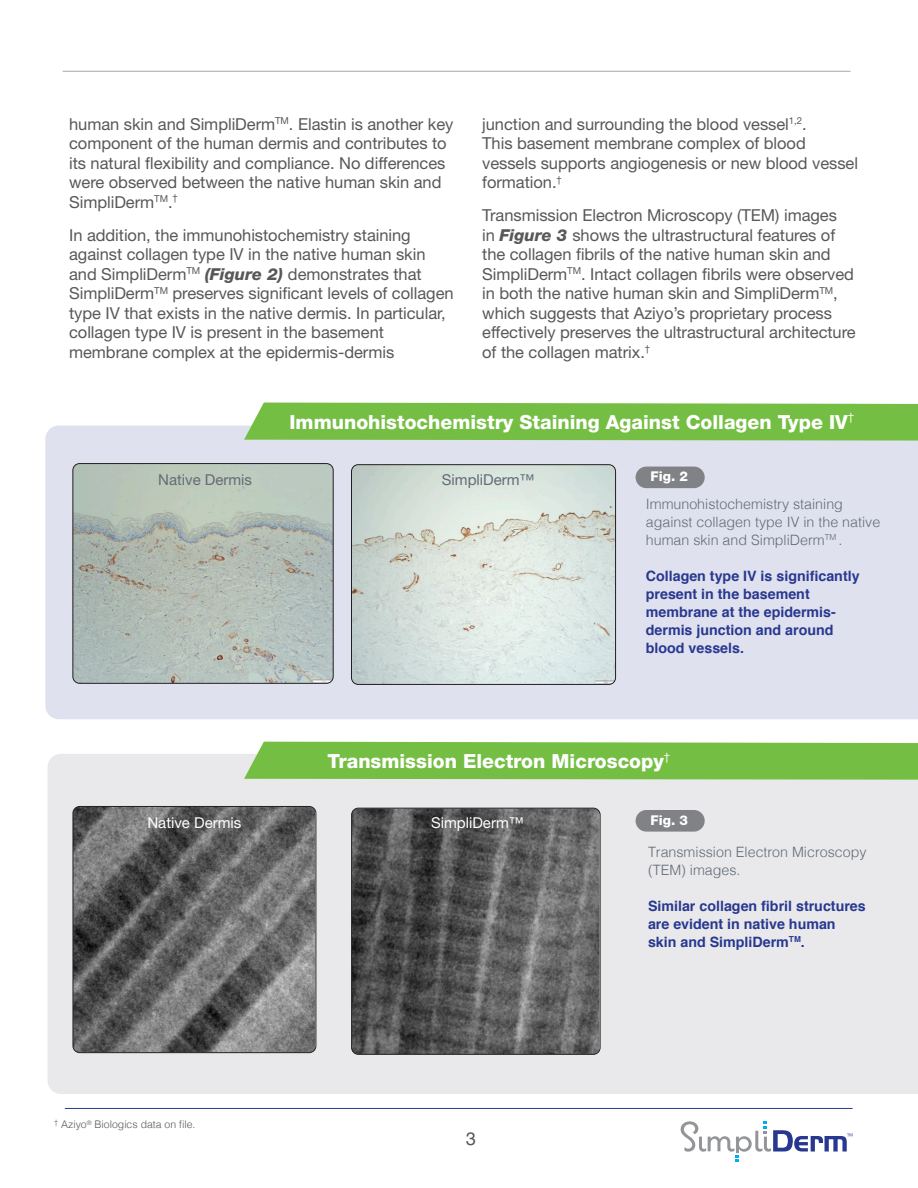
<style>
.page{position:relative;width:918px;height:1188px;background:#fff}
.page>*{position:absolute;margin:0;border:0;box-sizing:border-box;transform-origin:0 0}
.t1{font:800 19.5px "Helvetica Neue";color:#fff}
.t2{font:18px "Helvetica LT Std";color:#57585a}
.t3{font:16.5px/19.5px "Helvetica Neue";letter-spacing:-.005em;color:#57585a}
.t4{font:15px "Helvetica Neue";color:#626b78}
.t5{font:15px "Helvetica Neue";color:#fff}
.t6{font:700 14.25px/18px "Helvetica";color:#283890}
.t7{font:300 14.25px/18px "Helvetica";color:#626b78}
.t8{font:800 13.5px "Helvetica Neue";color:#fff}
.t9{font:300 10.5px "Helvetica";color:#57585a}
.s1{font-weight:800;font-style:italic}
</style>
<div class="page">
<hr style="left:65px;top:1108px;width:788px;height:1px;background:#253f8e">
<svg style="left:681px;top:1121px;width:172px;height:41px"></svg>
<div style="left:680px;top:1155px;width:48px;height:12px;background:#fff"></div>
<div style="left:45px;top:426px;width:873px;height:293px;background:#e0e1ee"></div>
<div style="left:48px;top:754px;width:870px;height:340px;background:#e9e9eb"></div>
<img style="left:73px;top:464px;width:260px;height:219px">
<div style="left:73px;top:463px;width:260px;height:221px;border:1px solid #231f20;border-radius:7px"></div>
<img style="left:73px;top:806px;width:242px;height:247px">
<div style="left:73px;top:806px;width:243px;height:247px;border:1px solid #231f20;border-radius:7px"></div>
<img style="left:352px;top:465px;width:264px;height:219px">
<div style="left:351px;top:464px;width:265px;height:221px;border:1px solid #231f20;border-radius:7px"></div>
<img style="left:352px;top:808px;width:248px;height:246px">
<div style="left:351px;top:808px;width:249px;height:247px;border:1px solid #231f20;border-radius:7px"></div>
<hr style="left:63px;top:71px;width:787px;height:1px;background:#a8a9ad">
<div style="left:244px;top:403px;width:674px;height:38px;background:#74bf43"></div>
<div style="left:244px;top:742px;width:674px;height:38px;background:#74bf43"></div>
<div style="left:636px;top:810px;width:69px;height:22px;background:#808285;border-radius:11px"></div>
<div style="left:636px;top:467px;width:69px;height:21px;background:#808285;border-radius:11px"></div>
<p class="t3" style="left:69px;top:114px;width:386px">human skin and SimpliDerm<sup>TM</sup>. Elastin is another key component of the human dermis and contributes to its natural flexibility and compliance. No differences were observed between the native human skin and SimpliDerm<sup>TM</sup>.<sup>†</sup></p>
<p class="t3" style="left:69px;top:225px;width:386px">In addition, the immunohistochemistry staining against collagen type IV in the native human skin and SimpliDerm<sup>TM</sup> <span class="s1">(Figure 2)</span> demonstrates that SimpliDerm<sup>TM</sup> preserves significant levels of collagen type IV that exists in the native dermis. In particular, collagen type IV is present in the basement membrane complex at the epidermis-dermis</p>
<p class="t3" style="left:482px;top:114px;width:377px">junction and surrounding the blood vessel<sup>1,2</sup>.<br>This basement membrane complex of blood vessels supports angiogenesis or new blood vessel formation.<sup>†</sup></p>
<p class="t3" style="left:482px;top:205px;width:375px">Transmission Electron Microscopy (TEM) images<br>in <span class="s1">Figure 3</span> shows the ultrastructural features of the collagen fibrils of the native human skin and SimpliDerm<sup>TM</sup>. Intact collagen fibrils were observed in both the native human skin and SimpliDerm<sup>TM</sup>, which suggests that Aziyo’s proprietary process effectively preserves the ultrastructural architecture of the collagen matrix.<sup>†</sup></p>
<p class="t1" style="left:290px;top:410px;width:566px">Immunohistochemistry Staining Against Collagen Type IV<sup>†</sup></p>
<p class="t4" style="left:158px;top:470px;width:95px">Native Dermis</p>
<p class="t4" style="left:442px;top:470px;width:94px">SimpliDerm™</p>
<p class="t8" style="left:651px;top:469px;width:39px">Fig. 2</p>
<p class="t7" style="left:646px;top:494px;width:236px">Immunohistochemistry staining against collagen type IV in the native human skin and SimpliDerm<sup>TM</sup> .</p>
<p class="t6" style="left:646px;top:567px;width:215px">Collagen type IV is significantly present in the basement membrane at the epidermis&shy;dermis junction and around blood vessels.</p>
<p class="t1" style="left:328px;top:749px;width:344px">Transmission Electron Microscopy<sup>†</sup></p>
<p class="t5" style="left:147px;top:814px;width:95px">Native Dermis</p>
<p class="t5" style="left:431px;top:814px;width:94px">SimpliDerm™</p>
<p class="t8" style="left:651px;top:812px;width:39px">Fig. 3</p>
<p class="t9" style="left:54px;top:1115px;width:143px"><sup>†</sup> Aziyo<sup>®</sup> Biologics data on file.</p>
<p class="t2" style="left:466px;top:1128px;width:12px">3</p>
<p class="t7" style="left:648px;top:842px;width:220px">Transmission Electron Microscopy (TEM) images.</p>
<p class="t6" style="left:648px;top:897px;width:219px">Similar collagen fibril structures are evident in native human skin and SimpliDerm<sup>TM</sup>.</p>
</div>
